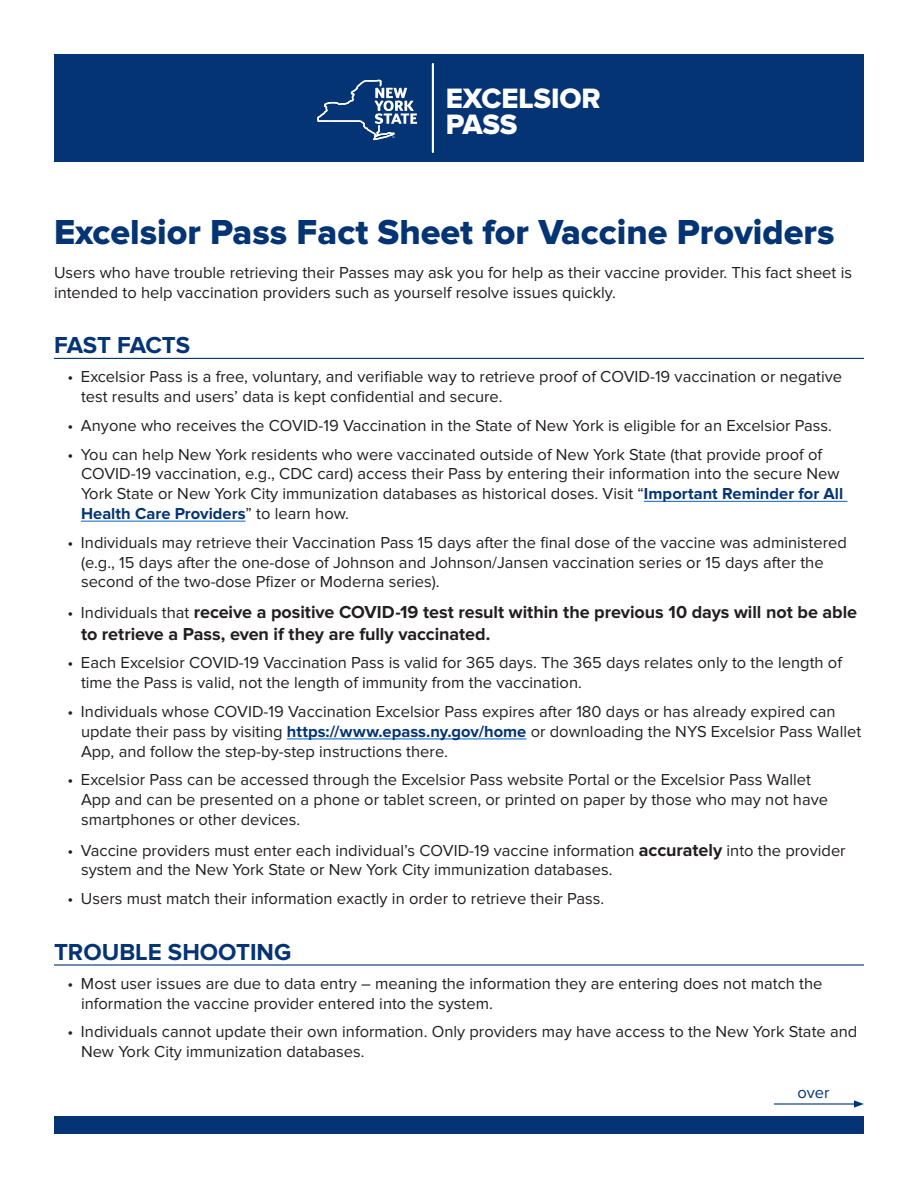
<style>
.page{position:relative;width:918px;height:1188px;background:#fff}
.page>*{position:absolute;margin:0;border:0;box-sizing:border-box;transform-origin:0 0}
.Heading_1{font:36px "Proxima Nova Extrabld";color:#053474}
.t1{font:29.1px/26.2px "Proxima Nova Extrabld";letter-spacing:-.005em;color:#fff}
.Subhead{font:700 24px "Proxima Nova";color:#053474}
.Indent_1{font:700 18px/21.6px "Proxima Nova";letter-spacing:-.005em;color:#231f20}
.Indent_1-2{font:16.5px/19.8px "Proxima Nova";color:#231f20}
.Text{font:16.5px/19.8px "Proxima Nova";color:#231f20}
.Text-2{font:16.5px "Proxima Nova";color:#053474}
.s1{font-weight:700;color:#053474}
.s2{font-weight:400;font-size:16.5px}
.s3{font-weight:700;font-size:18px}
</style>
<div class="page">
<div style="left:54px;top:54px;width:810px;height:108px;background:#053474"></div>
<hr style="left:54px;top:358px;width:810px;height:1px;background:#053474">
<hr style="left:644px;top:501px;width:204px;height:1px;background:#0563c1">
<hr style="left:81px;top:521px;width:165px;height:1px;background:#0563c1">
<hr style="left:287px;top:739px;width:239px;height:1px;background:#0563c1">
<hr style="left:54px;top:964px;width:810px;height:2px;background:#053474">
<hr style="left:432px;top:63px;width:2px;height:90px;background:#fff">
<svg style="left:317px;top:80px;width:100px;height:60px"></svg>
<div style="left:54px;top:1116px;width:810px;height:18px;background:#053474"></div>
<hr style="left:774px;top:1103px;width:82px;height:2px;background:#053474">
<svg style="left:854px;top:1100px;width:10px;height:8px"></svg>
<p class="t1" style="left:446px;top:86px;width:156px">EXCELSIOR<br>PASS</p>
<p class="Heading_1" style="left:54px;top:216px;width:782px">Excelsior Pass Fact Sheet for Vaccine Providers</p>
<p class="Text" style="left:54px;top:263px;width:800px">Users who have trouble retrieving their Passes may ask you for help as their vaccine provider. This fact sheet is intended to help vaccination providers such as yourself resolve issues quickly.</p>
<p class="Subhead" style="left:54px;top:332px;width:138px">FAST FACTS</p>
<p class="Indent_1-2" style="left:81px;top:367px;width:763px;text-indent:-14px">• Excelsior Pass is a free, voluntary, and verifiable way to retrieve proof of COVID-19 vaccination or negative test results and users’ data is kept confidential and secure.</p>
<p class="Indent_1-2" style="left:68px;top:416px;width:766px">• Anyone who receives the COVID-19 Vaccination in the State of New York is eligible for an Excelsior Pass.</p>
<p class="Indent_1-2" style="left:81px;top:444px;width:764px;text-indent:-14px">• You can help New York residents who were vaccinated outside of New York State (that provide proof of COVID-19 vaccination, e.g., CDC card) access their Pass by entering their information into the secure New York State or New York City immunization databases as historical doses. Visit “<span class="s1">Important Reminder for All Health Care Providers</span>” to learn how.</p>
<p class="Indent_1-2" style="left:81px;top:533px;width:767px;text-indent:-14px">• Individuals may retrieve their Vaccination Pass 15 days after the final dose of the vaccine was administered (e.g., 15 days after the one-dose of Johnson and Johnson/Jansen vaccination series or 15 days after the second of the two-dose Pfizer or Moderna series).</p>
<p class="Indent_1" style="left:81px;top:602px;width:778px;text-indent:-14px"><span class="s2">• Individuals that</span> receive a positive COVID-19 test result within the previous 10 days will not be able to retrieve a Pass, even if they are fully vaccinated.</p>
<p class="Indent_1-2" style="left:81px;top:653px;width:763px;text-indent:-14px">• Each Excelsior COVID-19 Vaccination Pass is valid for 365 days. The 365 days relates only to the length of time the Pass is valid, not the length of immunity from the vaccination.</p>
<p class="Indent_1-2" style="left:81px;top:702px;width:782px;text-indent:-14px">• Individuals whose COVID-19 Vaccination Excelsior Pass expires after 180 days or has already expired can update their pass by visiting <span class="s1">https://www.epass.ny.gov/home</span> or downloading the NYS Excelsior Pass Wallet<br>App, and follow the step-by-step instructions there.</p>
<p class="Indent_1-2" style="left:81px;top:770px;width:749px;text-indent:-14px">• Excelsior Pass can be accessed through the Excelsior Pass website Portal or the Excelsior Pass Wallet<br>App and can be presented on a phone or tablet screen, or printed on paper by those who may not have smartphones or other devices.</p>
<p class="Indent_1-2" style="left:81px;top:840px;width:766px;text-indent:-14px">• Vaccine providers must enter each individual’s COVID-19 vaccine information <span class="s3">accurately</span> into the provider system and the New York State or New York City immunization databases.</p>
<p class="Indent_1-2" style="left:68px;top:889px;width:538px">• Users must match their information exactly in order to retrieve their Pass.</p>
<p class="Subhead" style="left:54px;top:938px;width:239px">TROUBLE SHOOTING</p>
<p class="Indent_1-2" style="left:81px;top:974px;width:743px;text-indent:-14px">• Most user issues are due to data entry – meaning the information they are entering does not match the information the vaccine provider entered into the system.</p>
<p class="Indent_1-2" style="left:81px;top:1022px;width:778px;text-indent:-14px">• Individuals cannot update their own information. Only providers may have access to the New York State and<br>New York City immunization databases.</p>
<p class="Text-2" style="left:797px;top:1083px;width:34px">over</p>
</div>
